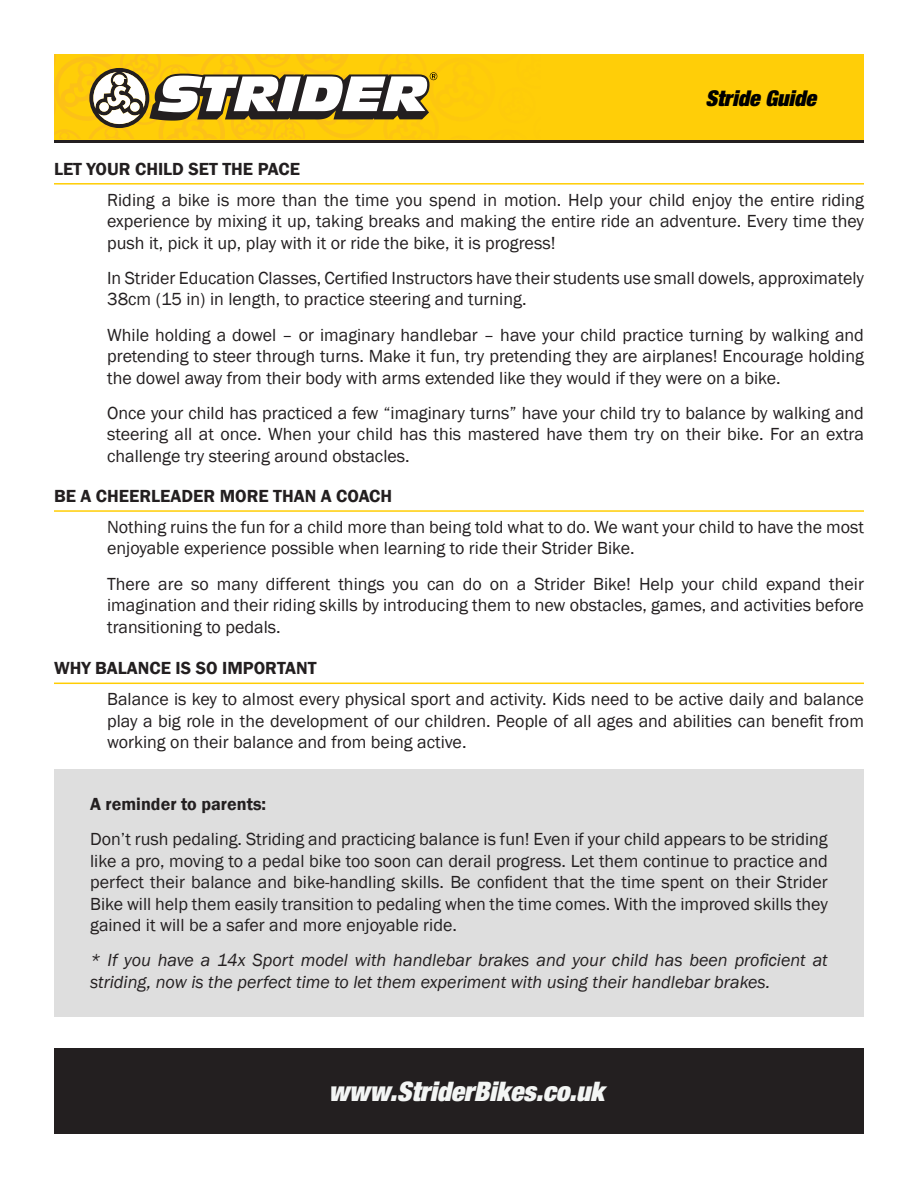
<style>
.page{position:relative;width:918px;height:1188px;background:#fff}
.page>*{position:absolute;margin:0;border:0;box-sizing:border-box;transform-origin:0 0}
.t1{font:italic 900 condensed 27px "Helvetica Neue LT Std";color:#f3f5f4}
.t2{font:italic 900 condensed 21.9px "Helvetica Neue LT Std";color:#000}
.t3{font:18px/21.6px "Franklin Gothic";color:#231f20;text-align:justify}
.t4{font:italic 18px/21.6px "Franklin Gothic";color:#231f20}
.t5{font:600 18px "Franklin Gothic";color:#231f20}
</style>
<div class="page">
<div style="left:54px;top:1049px;width:810px;height:85px;background:#231f20"></div>
<div style="left:54px;top:54px;width:810px;height:88px;background:#ffce08"></div>
<hr style="left:54px;top:140px;width:810px;height:2px;background:#231f20">
<svg style="left:54px;top:54px;width:384px;height:85px"></svg>
<hr style="left:54px;top:183px;width:810px;height:2px;background:#ffcd03">
<hr style="left:54px;top:510px;width:810px;height:2px;background:#ffcd03">
<hr style="left:54px;top:683px;width:810px;height:1px;background:#ffcd03">
<div style="left:54px;top:769px;width:810px;height:247px;background:#dedede"></div>
<p class="t5" style="left:54px;top:158px;width:248px">LET YOUR CHILD SET THE PACE</p>
<p class="t2" style="left:705px;top:84px;width:112px">Stride Guide</p>
<p class="t3" style="left:107px;top:189px;width:758px">Riding a bike is more than the time you spend in motion. Help your child enjoy the entire riding experience by mixing it up, taking breaks and making the entire ride an adventure. Every time they push it, pick it up, play with it or ride the bike, it is progress!</p>
<p class="t3" style="left:107px;top:267px;width:758px">In Strider Education Classes, Certified Instructors have their students use small dowels, approximately<br>38cm (15 in) in length, to practice steering and turning.</p>
<p class="t3" style="left:107px;top:324px;width:758px">While holding a dowel – or imaginary handlebar – have your child practice turning by walking and pretending to steer through turns. Make it fun, try pretending they are airplanes! Encourage holding the dowel away from their body with arms extended like they would if they were on a bike.</p>
<p class="t3" style="left:107px;top:402px;width:758px">Once your child has practiced a few “imaginary turns” have your child try to balance by walking and steering all at once. When your child has this mastered have them try on their bike. For an extra challenge try steering around obstacles.</p>
<p class="t5" style="left:54px;top:485px;width:340px">BE A CHEERLEADER MORE THAN A COACH</p>
<p class="t3" style="left:107px;top:516px;width:758px">Nothing ruins the fun for a child more than being told what to do. We want your child to have the most enjoyable experience possible when learning to ride their Strider Bike.</p>
<p class="t3" style="left:107px;top:573px;width:758px">There are so many different things you can do on a Strider Bike! Help your child expand their imagination and their riding skills by introducing them to new obstacles, games, and activities before transitioning to pedals.</p>
<p class="t5" style="left:54px;top:657px;width:264px">WHY BALANCE IS SO IMPORTANT</p>
<p class="t3" style="left:107px;top:689px;width:758px">Balance is key to almost every physical sport and activity. Kids need to be active daily and balance play a big role in the development of our children. People of all ages and abilities can benefit from working on their balance and from being active.</p>
<p class="t5" style="left:90px;top:793px;width:177px">A reminder to parents:</p>
<p class="t3" style="left:90px;top:829px;width:739px">Don’t rush pedaling. Striding and practicing balance is fun! Even if your child appears to be striding like a pro, moving to a pedal bike too soon can derail progress. Let them continue to practice and perfect their balance and bike-handling skills. Be confident that the time spent on their Strider Bike will help them easily transition to pedaling when the time comes. With the improved skills they gained it will be a safer and more enjoyable ride.</p>
<p class="t4" style="left:90px;top:950px;width:739px">* If you have a 14x Sport model with handlebar brakes and your child has been proficient at striding, now is the perfect time to let them experiment with using their handlebar brakes.</p>
<h1 class="t1" style="left:328px;top:1074px;width:277px">www.StriderBikes.co.uk</h1>
</div>
